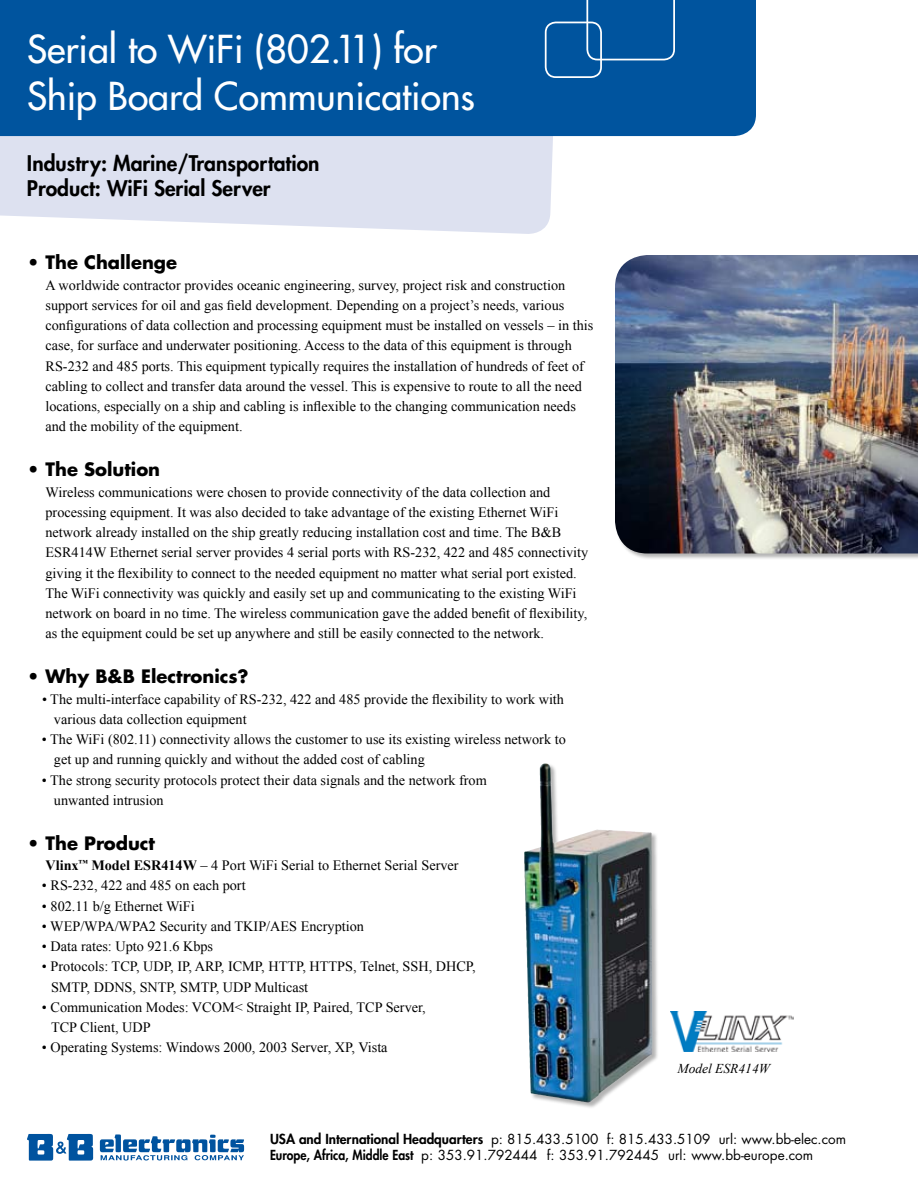
<style>
.page{position:relative;width:918px;height:1188px;background:#fff}
.page>*{position:absolute;margin:0;border:0;box-sizing:border-box;transform-origin:0 0}
.t1{font:37.5px/46.5px "Futura";color:#fff}
.t2{font:800 21px/25.2px "Futura";color:#000}
.t3{font:700 18px "Futura";color:#000}
.t4{font:14.25px/20.2px "Times New Roman";color:#000}
.t5{font:13.5px/16.2px "Futura";color:#000}
.t6{font:italic 13.5px "Times New Roman";color:#000}
.s1{font-weight:700}
.s2{font-weight:800}
</style>
<div class="page">
<div style="left:524px;top:763px;width:135px;height:346px;background:#000;opacity:.3"></div>
<img style="left:524px;top:764px;width:84px;height:339px">
<svg style="left:0;top:136px;width:559px;height:98px;background:#e0e3f1"></svg>
<div style="left:0;top:0;width:756px;height:136px;background:#00549e"></div>
<img style="left:615px;top:255px;width:303px;height:299px">
<svg style="left:27px;top:1134px;width:217px;height:27px"></svg>
<img style="left:670px;top:1011px;width:123px;height:40px">
<svg style="left:586px;top:0;width:89px;height:60px;background:#0f5ea3"></svg>
<div style="left:545px;top:22px;width:57px;height:56px;border:2px solid #fff;border-radius:10px"></div>
<h1 class="t1" style="left:27px;top:26px;width:450px">Serial to WiFi (802.11) for<br>Ship Board Communications</h1>
<h2 class="t2" style="left:27px;top:151px;width:294px">Industry: Marine/Transportation<br>Product: WiFi Serial Server</h2>
<p class="t3" style="left:27px;top:250px;width:152px">• The Challenge</p>
<p class="t4" style="left:46px;top:275px;width:549px">A worldwide contractor provides oceanic engineering, survey, project risk and construction support services for oil and gas field development. Depending on a project’s needs, various configurations of data collection and processing equipment must be installed on vessels – in this case, for surface and underwater positioning. Access to the data of this equipment is through RS-232 and 485 ports. This equipment typically requires the installation of hundreds of feet of cabling to collect and transfer data around the vessel. This is expensive to route to all the need locations, especially on a ship and cabling is inflexible to the changing communication needs and the mobility of the equipment.</p>
<p class="t3" style="left:27px;top:457px;width:135px">• The Solution</p>
<p class="t4" style="left:46px;top:482px;width:544px">Wireless communications were chosen to provide connectivity of the data collection and processing equipment. It was also decided to take advantage of the existing Ethernet WiFi network already installed on the ship greatly reducing installation cost and time. The B&amp;B ESR414W Ethernet serial server provides 4 serial ports with RS-232, 422 and 485 connectivity giving it the flexibility to connect to the needed equipment no matter what serial port existed.<br>The WiFi connectivity was quickly and easily set up and communicating to the existing WiFi network on board in no time. The wireless communication gave the added benefit of flexibility, as the equipment could be set up anywhere and still be easily connected to the network.</p>
<p class="t3" style="left:27px;top:664px;width:223px">• Why B&amp;B Electronics?</p>
<p class="t4" style="left:54px;top:689px;width:512px;text-indent:-12px">• The multi-interface capability of RS-232, 422 and 485 provide the flexibility to work with various data collection equipment</p>
<p class="t4" style="left:54px;top:729px;width:513px;text-indent:-12px">• The WiFi (802.11) connectivity allows the customer to use its existing wireless network to get up and running quickly and without the added cost of cabling</p>
<p class="t4" style="left:54px;top:770px;width:434px;text-indent:-12px">• The strong security protocols protect their data signals and the network from unwanted intrusion</p>
<p class="t3" style="left:27px;top:831px;width:130px">• The Product</p>
<p class="t4" style="left:46px;top:855px;width:415px"><span class="s1">Vlinx</span><sup>™</sup> <span class="s1">Model ESR414W</span> – 4 Port WiFi Serial to Ethernet Serial Server</p>
<p class="t4" style="left:42px;top:875px;width:205px">• RS-232, 422 and 485 on each port</p>
<p class="t4" style="left:42px;top:896px;width:154px">• 802.11 b/g Ethernet WiFi</p>
<p class="t4" style="left:42px;top:916px;width:324px">• WEP/WPA/WPA2 Security and TKIP/AES Encryption</p>
<p class="t4" style="left:42px;top:936px;width:173px">• Data rates: Upto 921.6 Kbps</p>
<p class="t4" style="left:51px;top:956px;width:426px;text-indent:-9px">• Protocols: TCP, UDP, IP, ARP, ICMP, HTTP, HTTPS, Telnet, SSH, DHCP,<br>SMTP, DDNS, SNTP, SMTP, UDP Multicast</p>
<p class="t4" style="left:51px;top:997px;width:376px;text-indent:-9px">• Communication Modes: VCOM&lt; Straight IP, Paired, TCP Server,<br>TCP Client, UDP</p>
<p class="t4" style="left:42px;top:1037px;width:347px">• Operating Systems: Windows 2000, 2003 Server, XP, Vista</p>
<p class="t6" style="left:677px;top:1060px;width:94px">Model ESR414W</p>
<p class="t5" style="left:270px;top:1131px;width:578px"><span class="s2">USA and International Headquarters</span> p: 815.433.5100 f: 815.433.5109 url: www.bb-elec.com<br><span class="s2">Europe, Africa, Middle East</span> p: 353.91.792444 f: 353.91.792445 url: www.bb-europe.com</p>
</div>
